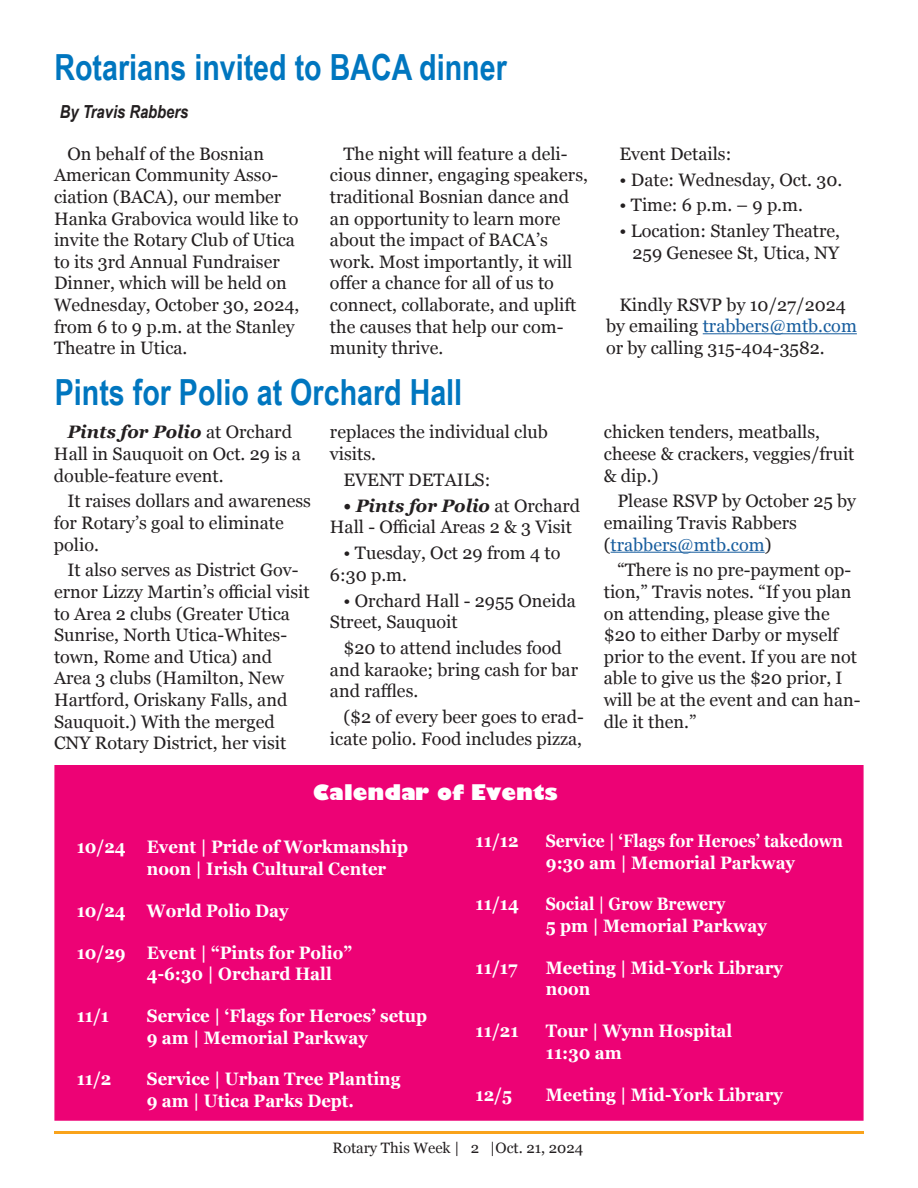
<style>
.page{position:relative;width:918px;height:1188px;background:#fff}
.page>*{position:absolute;margin:0;border:0;box-sizing:border-box;transform-origin:0 0}
.t1{font:700 36px "Arial Narrow";color:#0076bf}
.t2{font:800 21px "Gill Sans";color:#fff}
.t3{font:18px/21.6px "Georgia";color:#231f20}
.t4{font:700 18px/21.6px "Georgia";color:#fff;scale:.93 1}
.t5{font:700 18px/21.6px "Georgia";color:#fff;scale:.87 1}
.t6{font:italic 700 18px "Arial Narrow";color:#231f20}
.t7{font:15px "Georgia";color:#231f20}
.s1{color:#175d9e}
.s2{font-weight:700;font-style:italic}
</style>
<div class="page">
<hr style="left:54px;top:1131px;width:810px;height:3px;background:#f9a31b">
<div style="left:54px;top:765px;width:810px;height:356px;background:#ed0275;border:2px solid #ed0275"></div>
<hr style="left:703px;top:333px;width:154px;height:1px;background:#175d9e">
<hr style="left:611px;top:552px;width:154px;height:1px;background:#175d9e">
<h1 class="t1" style="left:54px;top:40px;width:454px">Rotarians invited to BACA dinner</h1>
<p class="t6" style="left:60px;top:98px;width:130px">By Travis Rabbers</p>
<p class="t3" style="left:54px;top:142px;width:247px;text-indent:14px">On behalf of the Bosnian<br>American Community Asso&shy;ciation (BACA), our member<br>Hanka Grabovica would like to invite the Rotary Club of Utica to its 3rd Annual Fundraiser<br>Dinner, which will be held on<br>Wednesday, October 30, 2024, from 6 to 9 p.m. at the Stanley<br>Theatre in Utica.</p>
<p class="t3" style="left:330px;top:142px;width:260px;text-indent:14px">The night will feature a deli&shy;cious dinner, engaging speakers, traditional Bosnian dance and an opportunity to learn more about the impact of BACA’s work. Most importantly, it will offer a chance for all of us to connect, collaborate, and uplift the causes that help our com&shy;munity thrive.</p>
<p class="t3" style="left:620px;top:142px;width:113px">Event Details:</p>
<p class="t3" style="left:620px;top:168px;width:224px">• Date: Wednesday, Oct. 30.</p>
<p class="t3" style="left:620px;top:194px;width:185px">• Time: 6 p.m. – 9 p.m.</p>
<p class="t3" style="left:620px;top:220px;width:222px;text-align:right">• Location: Stanley Theatre,<br>259 Genesee St, Utica, NY</p>
<p class="t3" style="left:606px;top:293px;width:252px;text-indent:14px">Kindly RSVP by 10/27/2024 by emailing <span class="s1">trabbers@mtb.com </span>or by calling 315-404-3582.</p>
<h1 class="t1" style="left:55px;top:365px;width:409px">Pints for Polio at Orchard Hall</h1>
<p class="t3" style="left:54px;top:421px;width:248px;text-indent:14px"><span class="s2">Pints for Polio</span> at Orchard<br>Hall in Sauquoit on Oct. 29 is a double-feature event.</p>
<p class="t3" style="left:54px;top:490px;width:259px;text-indent:14px">It raises dollars and awareness for Rotary’s goal to eliminate polio.</p>
<p class="t3" style="left:54px;top:559px;width:257px;text-indent:13px">It also serves as District Gov&shy;ernor Lizzy Martin’s official visit to Area 2 clubs (Greater Utica<br>Sunrise, North Utica-Whites&shy;town, Rome and Utica) and<br>Area 3 clubs (Hamilton, New<br>Hartford, Oriskany Falls, and<br>Sauquoit.) With the merged<br>CNY Rotary District, her visit</p>
<p class="t3" style="left:330px;top:421px;width:219px">replaces the individual club visits.</p>
<p class="t3" style="left:343px;top:468px;width:148px">EVENT DETAILS:</p>
<p class="t3" style="left:330px;top:494px;width:252px;text-indent:14px"><span class="s2">• Pints for Polio</span> at Orchard<br>Hall - Official Areas 2 &amp; 3 Visit</p>
<p class="t3" style="left:330px;top:541px;width:232px;text-indent:14px">• Tuesday, Oct 29 from 4 to<br>6:30 p.m.</p>
<p class="t3" style="left:330px;top:589px;width:247px;text-indent:14px">• Orchard Hall - 2955 Oneida<br>Street, Sauquoit</p>
<p class="t3" style="left:330px;top:636px;width:250px;text-indent:14px">$20 to attend includes food and karaoke; bring cash for bar and raffles.</p>
<p class="t3" style="left:330px;top:705px;width:255px;text-align:right">($2 of every beer goes to erad&shy;icate polio. Food includes pizza,</p>
<p class="t3" style="left:604px;top:421px;width:252px">chicken tenders, meatballs, cheese &amp; crackers, veggies/fruit &amp; dip.)</p>
<p class="t3" style="left:604px;top:490px;width:254px;text-indent:14px">Please RSVP by October 25 by emailing Travis Rabbers (<span class="s1">trabbers@mtb.com</span>)</p>
<p class="t3" style="left:604px;top:559px;width:258px;text-indent:14px">“There is no pre-payment op&shy;tion,” Travis notes. “If you plan on attending, please give the $20 to either Darby or myself prior to the event. If you are not able to give us the $20 prior, I will be at the event and can han&shy;dle it then.”</p>
<p class="t2" style="left:313px;top:776px;width:246px">Calendar of Events</p>
<p class="t4" style="left:147px;top:835px;width:282px;text-indent:-70px">10/24 Event | Pride of Workmanship noon | Irish Cultural Center</p>
<p class="t4" style="left:77px;top:899px;width:229px">10/24 World Polio Day</p>
<p class="t4" style="left:147px;top:941px;width:222px;text-indent:-70px">10/29 Event | “Pints for Polio”<br>4-6:30 | Orchard Hall</p>
<p class="t4" style="left:77px;top:1004px;width:36px">11/1</p>
<p class="t4" style="left:147px;top:1004px;width:303px">Service | ‘Flags for Heroes’ setup<br>9 am | Memorial Parkway</p>
<p class="t4" style="left:77px;top:1067px;width:39px">11/2</p>
<p class="t4" style="left:147px;top:1067px;width:274px">Service | Urban Tree Planting<br>9 am | Utica Parks Dept.</p>
<p class="t4" style="left:476px;top:829px;width:48px">11/12</p>
<p class="t5" style="left:546px;top:829px;width:343px">Service | ‘Flags for Heroes’ takedown<br>9:30 am | Memorial Parkway</p>
<p class="t4" style="left:476px;top:892px;width:48px">11/14</p>
<p class="t5" style="left:546px;top:892px;width:256px">Social | Grow Brewery<br>5 pm | Memorial Parkway</p>
<p class="t4" style="left:476px;top:956px;width:46px">11/17</p>
<p class="t4" style="left:546px;top:956px;width:256px">Meeting | Mid-York Library noon</p>
<p class="t4" style="left:476px;top:1019px;width:48px">11/21</p>
<p class="t4" style="left:546px;top:1019px;width:202px">Tour | Wynn Hospital<br>11:30 am</p>
<p class="t4" style="left:476px;top:1083px;width:41px">12/5</p>
<p class="t4" style="left:546px;top:1083px;width:256px">Meeting | Mid-York Library</p>
<p class="t7" style="left:332px;top:1137px;width:252px">Rotary This Week | 2 |Oct. 21, 2024</p>
</div>
